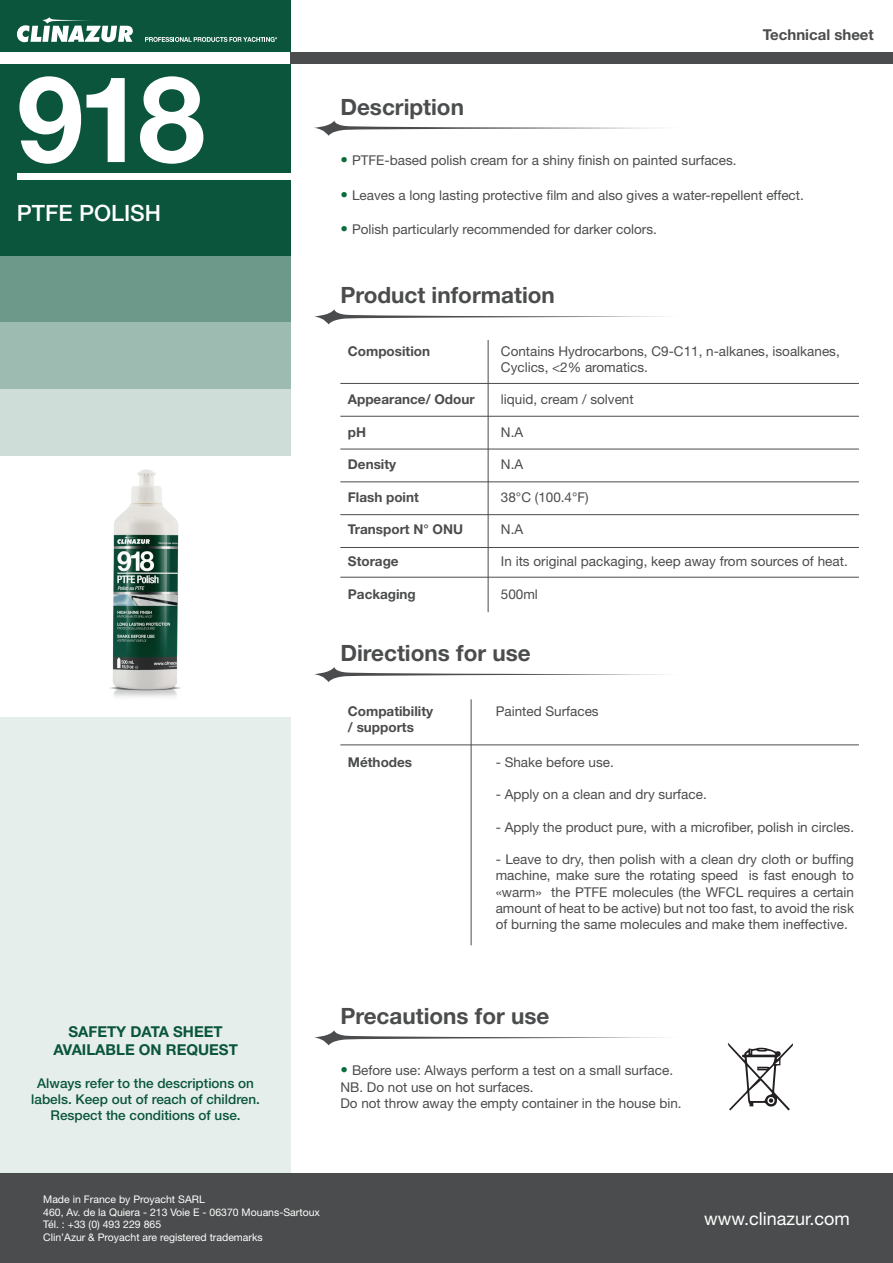
<style>
.page{position:relative;width:893px;height:1263px;background:#fff}
.page>*{position:absolute;margin:0;border:0;box-sizing:border-box;transform-origin:0 0}
.t1{font:700 120px "Helvetica Neue LT Pro";color:#fff}
.t2{font:700 22.5px "Helvetica Neue LT Pro";color:#4b4c4d}
.t3{font:500 22.5px "Helvetica Neue LT Pro";color:#fff}
.t4{font:18px "Helvetica Neue LT Pro";color:#fff}
.t5{font:700 15px/18px "Helvetica Neue LT Pro";color:#0a553c;text-align:center}
.t6{font:700 15px "Helvetica Neue LT Pro";color:#4b4c4d}
.t7{font:13.5px/16.2px "Helvetica Neue LT Pro";color:#4b4c4d}
.t8{font:700 13.5px/16.2px "Helvetica Neue LT Pro";color:#4b4c4d}
.t9{font:500 13.5px/16.2px "Helvetica Neue LT Pro";color:#0a553c;text-align:center}
.t10{font:10.5px/12.6px "Helvetica Neue LT Pro";color:#fff}
.s1{font-weight:700;font-size:15px;color:#0c6c3e}
</style>
<div class="page">
<div style="left:0;top:1174px;width:893px;height:89px;background:#4b4c4d"></div>
<div style="left:0;top:0;width:290px;height:255px;background:#0a553c"></div>
<div style="left:0;top:255px;width:290px;height:67px;background:#6c998a"></div>
<div style="left:0;top:322px;width:290px;height:67px;background:#9dbbb1"></div>
<div style="left:0;top:389px;width:290px;height:66px;background:#ceddd8"></div>
<div style="left:0;top:717px;width:290px;height:457px;background:#e6eeeb"></div>
<svg style="left:145px;top:37px;width:132px;height:5px"></svg>
<svg style="left:17px;top:17px;width:116px;height:25px"></svg>
<div style="left:0;top:53px;width:893px;height:11px;background:#fff"></div>
<div style="left:290px;top:53px;width:603px;height:11px;background:#4b4c4d"></div>
<div style="left:17px;top:173px;width:273px;height:6px;background:#fff"></div>
<svg style="left:314px;top:121px;width:340px;height:15px"></svg>
<svg style="left:314px;top:309px;width:350px;height:16px"></svg>
<svg style="left:314px;top:667px;width:351px;height:15px"></svg>
<svg style="left:314px;top:1030px;width:350px;height:15px"></svg>
<hr style="left:488px;top:340px;width:1px;height:272px;background:#4b4c4d">
<hr style="left:471px;top:699px;width:1px;height:246px;background:#4b4c4d">
<hr style="left:340px;top:383px;width:519px;height:1px;background:#4b4c4d">
<hr style="left:340px;top:745px;width:519px;height:1px;background:#4b4c4d">
<hr style="left:340px;top:416px;width:519px;height:1px;background:#4b4c4d">
<hr style="left:340px;top:449px;width:519px;height:1px;background:#4b4c4d">
<hr style="left:340px;top:482px;width:519px;height:1px;background:#4b4c4d">
<hr style="left:340px;top:514px;width:519px;height:1px;background:#4b4c4d">
<hr style="left:340px;top:577px;width:519px;height:1px;background:#4b4c4d">
<hr style="left:340px;top:547px;width:519px;height:1px;background:#4b4c4d">
<img style="left:89px;top:455px;width:117px;height:242px">
<svg style="left:728px;top:1043px;width:65px;height:67px"></svg>
<h1 class="t1" style="left:17px;top:45px;width:190px">918</h1>
<h2 class="t3" style="left:17px;top:199px;width:146px">PTFE POLISH</h2>
<h2 class="t2" style="left:340px;top:93px;width:125px">Description</h2>
<p class="t6" style="left:763px;top:26px;width:113px">Technical sheet</p>
<p class="t7" style="left:340px;top:152px;width:398px"><span class="s1">•</span> PTFE-based polish cream for a shiny finish on painted surfaces.</p>
<p class="t7" style="left:340px;top:186px;width:465px"><span class="s1">•</span> Leaves a long lasting protective film and also gives a water-repellent effect.</p>
<p class="t7" style="left:340px;top:221px;width:318px"><span class="s1">•</span> Polish particularly recommended for darker colors.</p>
<h2 class="t2" style="left:340px;top:281px;width:216px">Product information</h2>
<p class="t8" style="left:348px;top:342px;width:84px">Composition</p>
<p class="t7" style="left:501px;top:342px;width:340px">Contains Hydrocarbons, C9-C11, n-alkanes, isoalkanes,<br>Cyclics, &lt;2% aromatics.</p>
<p class="t8" style="left:348px;top:391px;width:128px">Appearance/ Odour</p>
<p class="t7" style="left:501px;top:391px;width:134px">liquid, cream / solvent</p>
<p class="t8" style="left:348px;top:423px;width:20px">pH</p>
<p class="t7" style="left:501px;top:423px;width:24px">N.A</p>
<p class="t8" style="left:348px;top:456px;width:50px">Density</p>
<p class="t7" style="left:501px;top:456px;width:24px">N.A</p>
<p class="t8" style="left:348px;top:488px;width:72px">Flash point</p>
<p class="t7" style="left:501px;top:488px;width:89px">38°C (100.4°F)</p>
<p class="t8" style="left:348px;top:521px;width:117px">Transport N° ONU</p>
<p class="t7" style="left:501px;top:521px;width:24px">N.A</p>
<p class="t8" style="left:348px;top:553px;width:52px">Storage</p>
<p class="t7" style="left:501px;top:553px;width:348px">In its original packaging, keep away from sources of heat.</p>
<p class="t8" style="left:348px;top:585px;width:69px">Packaging</p>
<p class="t7" style="left:501px;top:585px;width:39px">500ml</p>
<h2 class="t2" style="left:340px;top:639px;width:192px">Directions for use</h2>
<p class="t8" style="left:348px;top:703px;width:87px">Compatibility / supports</p>
<p class="t8" style="left:348px;top:754px;width:66px">Méthodes</p>
<p class="t7" style="left:496px;top:754px;width:120px">- Shake before use.</p>
<p class="t7" style="left:496px;top:786px;width:213px">- Apply on a clean and dry surface.</p>
<p class="t7" style="left:496px;top:818px;width:360px">- Apply the product pure, with a microfiber, polish in circles.</p>
<p class="t7" style="left:496px;top:851px;width:360px;text-align:justify">- Leave to dry, then polish with a clean dry cloth or buffing machine, make sure the rotating speed is fast enough to «warm» the PTFE molecules (the WFCL requires a certain amount of heat to be active) but not too fast, to avoid the risk of burning the same molecules and make them ineffective.</p>
<p class="t7" style="left:496px;top:703px;width:105px">Painted Surfaces</p>
<p class="t5" style="left:53px;top:1022px;width:186px">SAFETY DATA SHEET<br>AVAILABLE ON REQUEST</p>
<p class="t9" style="left:31px;top:1074px;width:230px">Always refer to the descriptions on labels. Keep out of reach of children.<br>Respect the conditions of use.</p>
<h2 class="t2" style="left:340px;top:1002px;width:211px">Precautions for use</h2>
<p class="t7" style="left:340px;top:1062px;width:343px"><span class="s1">•</span> Before use: Always perform a test on a small surface.<br>NB. Do not use on hot surfaces.<br>Do not throw away the empty container in the house bin.</p>
<p class="t10" style="left:43px;top:1193px;width:278px">Made in France by Proyacht SARL<br>460, Av. de la Quiera - 213 Voie E - 06370 Mouans-Sartoux Tél. : +33 (0) 493 229 865<br>Clin’Azur &amp; Proyacht are registered trademarks</p>
<h3 class="t4" style="left:704px;top:1207px;width:147px">www.clinazur.com</h3>
</div>
